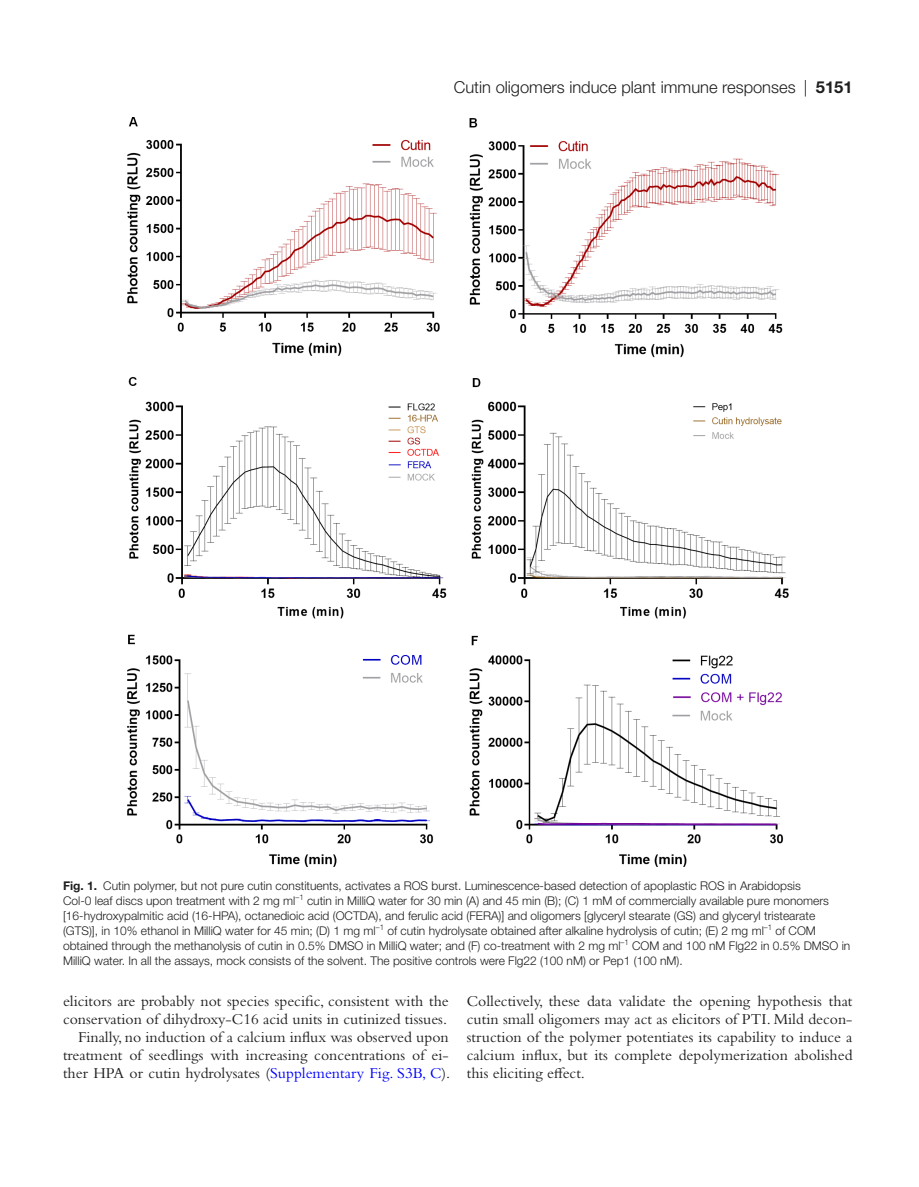
<style>
.page{position:relative;width:919px;height:1187px;background:#fff}
.page>*{position:absolute;margin:0;border:0;box-sizing:border-box;transform-origin:0 0}
.t1{font:300 16.5px "Helvetica Neue LT Std";color:#1d1e1f}
.t2{font:15.75px/18px "Bembo Std";color:#1d1e1f;text-align:right}
.t3{font:300 12px/15px "Helvetica Neue LT Std";color:#1d1e1f}
.s1{font-weight:700}
.s2{color:#00f}
</style>
<div class="page">
<img style="left:127px;top:117px;width:661px;height:749px">
<h1 class="t1" style="left:453px;top:77px;width:400px">Cutin oligomers induce plant immune responses | <span class="s1">5151</span></h1>
<p class="t3" style="left:63px;top:877px;width:788px"><span class="s1">Fig. 1.</span> Cutin polymer, but not pure cutin constituents, activates a ROS burst. Luminescence-based detection of apoplastic ROS in Arabidopsis<br>Col-0 leaf discs upon treatment with 2 mg ml<sup>–1</sup> cutin in MilliQ water for 30 min (A) and 45 min (B); (C) 1 mM of commercially available pure monomers [16-hydroxypalmitic acid (16-HPA), octanedioic acid (OCTDA), and ferulic acid (FERA)] and oligomers [glyceryl stearate (GS) and glyceryl tristearate (GTS)], in 10% ethanol in MilliQ water for 45 min; (D) 1 mg ml<sup>–1</sup> of cutin hydrolysate obtained after alkaline hydrolysis of cutin; (E) 2 mg ml<sup>–1</sup> of COM obtained through the methanolysis of cutin in 0.5% DMSO in MilliQ water; and (F) co-treatment with 2 mg ml<sup>–1</sup> COM and 100 nM Flg22 in 0.5% DMSO in MilliQ water. In all the assays, mock consists of the solvent. The positive controls were Flg22 (100 nM) or Pep1 (100 nM).</p>
<p class="t2" style="left:63px;top:991px;width:389px">elicitors are probably not species specific, consistent with the conservation of dihydroxy-C16 acid units in cutinized tissues.<br>Finally, no induction of a calcium influx was observed upon treatment of seedlings with increasing concentrations of ei&shy;ther HPA or cutin hydrolysates (<span class="s2">Supplementary Fig. S3B, C</span>).</p>
<p class="t2" style="left:466px;top:991px;width:387px;text-align:justify">Collectively, these data validate the opening hypothesis that cutin small oligomers may act as elicitors of PTI. Mild decon&shy;struction of the polymer potentiates its capability to induce a calcium influx, but its complete depolymerization abolished this eliciting effect.</p>
</div>
